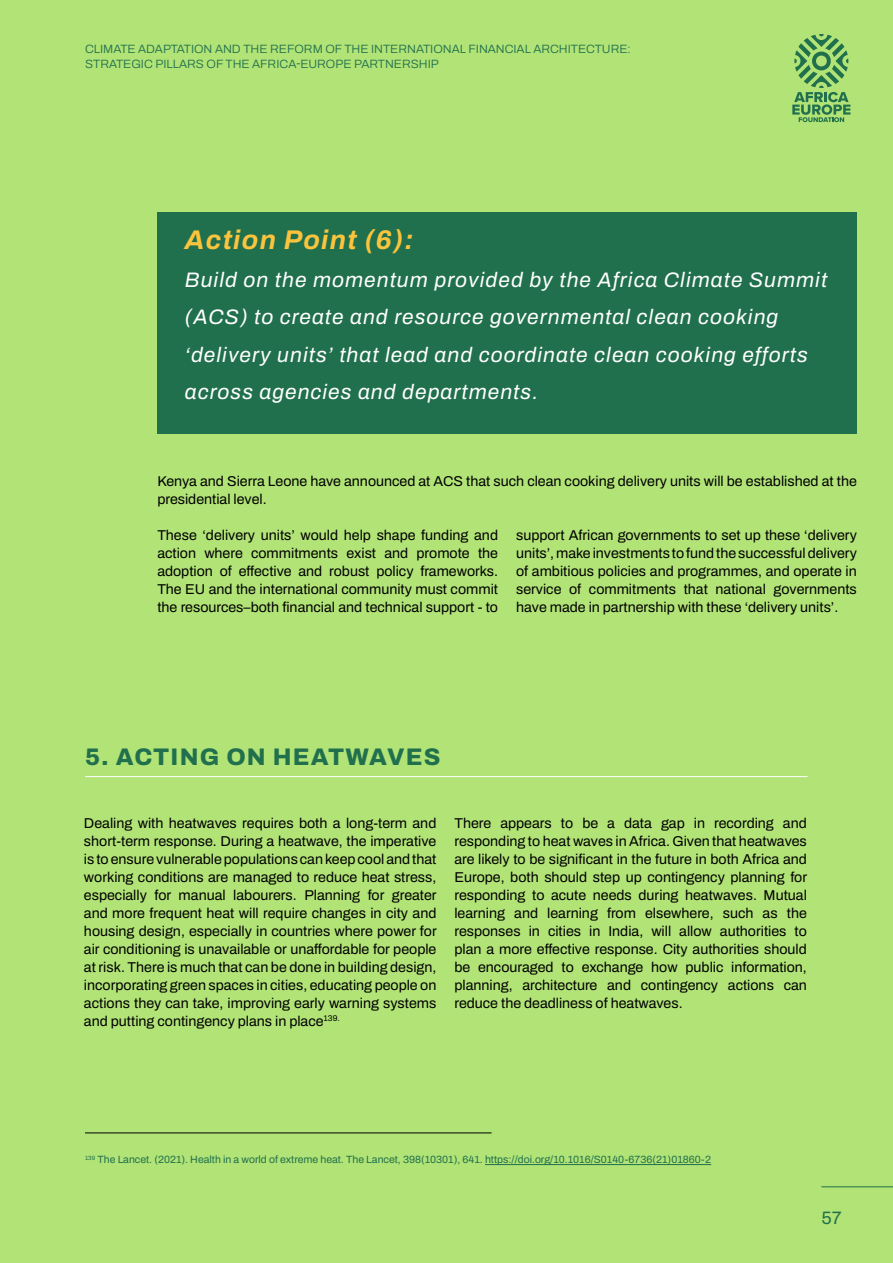
<style>
.page{position:relative;width:893px;height:1263px;background:#b1e376}
.page>*{position:absolute;margin:0;border:0;box-sizing:border-box;transform-origin:0 0}
.t1{font:italic 700 27px "Archivo";letter-spacing:.05em;color:#fcc43d}
.t2{font:800 24px "Archivo";letter-spacing:.05em;color:#21704d}
.t3{font:italic 21px/37.5px "Archivo";letter-spacing:.05em;color:#fff}
.t4{font:18px "Archivo";color:#21704d}
.t5{font:14.25px/18px "Archivo";color:#000;text-align:justify}
.t6{font:300 12px/15px "Archivo";color:#21704e}
.t7{font:10.5px "Archivo";color:#21704d}
</style>
<div class="page">
<hr style="left:821px;top:1186px;width:72px;height:1px;background:#21704d">
<svg style="left:792px;top:34px;width:58px;height:88px"></svg>
<div style="left:157px;top:212px;width:700px;height:222px;background:#21704d"></div>
<hr style="left:85px;top:776px;width:722px;height:1px;background:#fcffff">
<hr style="left:85px;top:1132px;width:407px;height:1px;background:#000101">
<hr style="left:485px;top:1164px;width:226px;height:1px;background:#21704d">
<p class="t6" style="left:85px;top:41px;width:547px">CLIMATE ADAPTATION AND THE REFORM OF THE INTERNATIONAL FINANCIAL ARCHITECTURE:<br>STRATEGIC PILLARS OF THE AFRICA-EUROPE PARTNERSHIP</p>
<h1 class="t1" style="left:185px;top:220px;width:230px">Action Point (6):</h1>
<h3 class="t3" style="left:185px;top:261px;width:644px">Build on the momentum provided by the Africa Climate Summit (ACS) to create and resource governmental clean cooking ‘delivery units’ that lead and coordinate clean cooking efforts across agencies and departments.</h3>
<p class="t5" style="left:157px;top:472px;width:701px">Kenya and Sierra Leone have announced at ACS that such clean cooking delivery units will be established at the presidential level.</p>
<p class="t5" style="left:157px;top:526px;width:342px">These ‘delivery units’ would help shape funding and action where commitments exist and promote the adoption of effective and robust policy frameworks.<br>The EU and the international community must commit the resources–both financial and technical support - to</p>
<p class="t5" style="left:516px;top:526px;width:342px">support African governments to set up these ‘delivery units’, make investments to fund the successful delivery of ambitious policies and programmes, and operate in service of commitments that national governments have made in partnership with these ‘delivery units’.</p>
<h2 class="t2" style="left:85px;top:739px;width:357px">5. ACTING ON HEATWAVES</h2>
<p class="t5" style="left:84px;top:814px;width:354px">Dealing with heatwaves requires both a long-term and short-term response. During a heatwave, the imperative is to ensure vulnerable populations can keep cool and that working conditions are managed to reduce heat stress, especially for manual labourers. Planning for greater and more frequent heat will require changes in city and housing design, especially in countries where power for air conditioning is unavailable or unaffordable for people at risk. There is much that can be done in building design, incorporating green spaces in cities, educating people on actions they can take, improving early warning systems and putting contingency plans in place<sup>139.</sup></p>
<p class="t5" style="left:454px;top:814px;width:354px">There appears to be a data gap in recording and responding to heat waves in Africa. Given that heatwaves are likely to be significant in the future in both Africa and Europe, both should step up contingency planning for responding to acute needs during heatwaves. Mutual learning and learning from elsewhere, such as the responses in cities in India, will allow authorities to plan a more effective response. City authorities should be encouraged to exchange how public information, planning, architecture and contingency actions can reduce the deadliness of heatwaves.</p>
<p class="t7" style="left:85px;top:1151px;width:628px"><sup>139</sup> The Lancet. (2021). Health in a world of extreme heat. The Lancet, 398(10301), 641. https://doi.org/10.1016/S0140-6736(21)01860-2</p>
<p class="t4" style="left:821px;top:1204px;width:22px">57</p>
</div>
